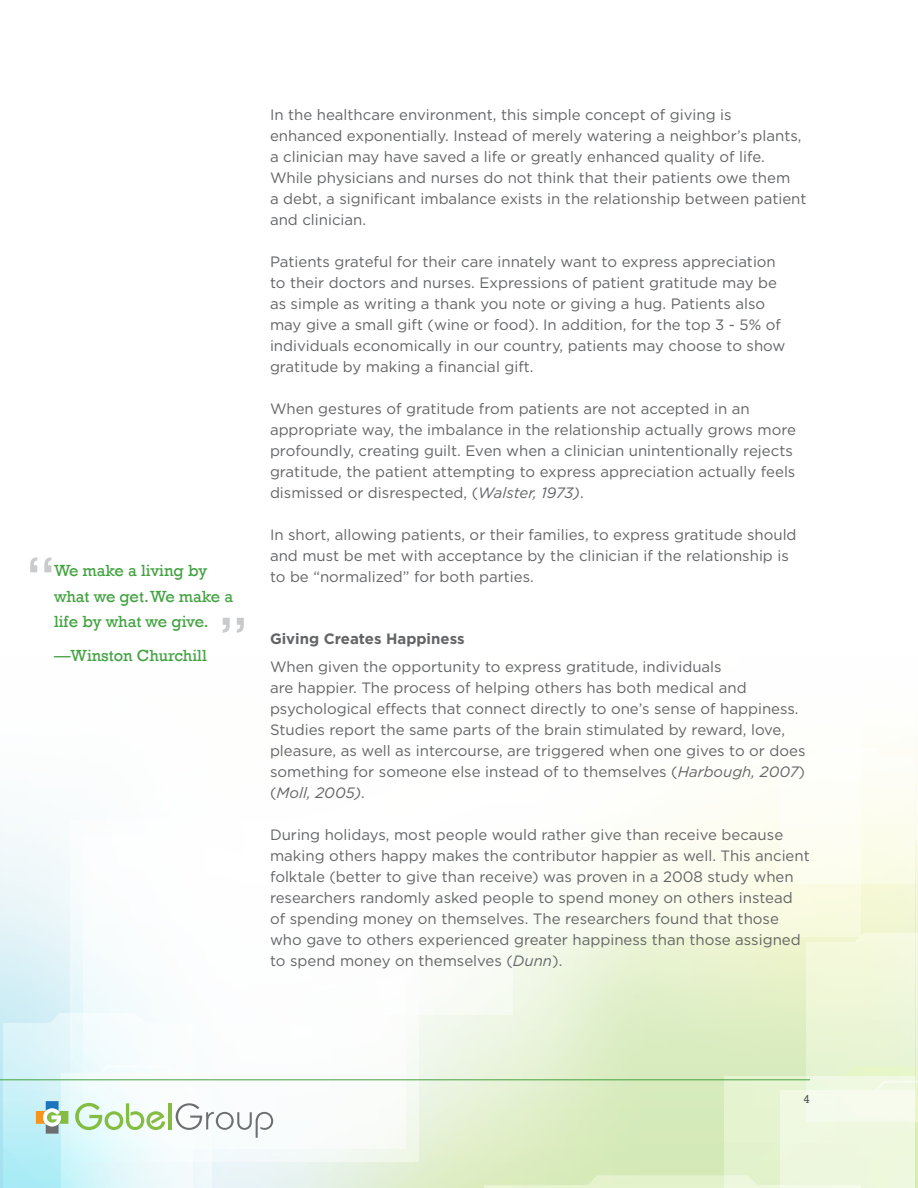
<style>
.page{position:relative;width:918px;height:1188px;background:#fff}
.page>*{position:absolute;margin:0;border:0;box-sizing:border-box;transform-origin:0 0}
.t1{font:16.5px/25.5px "Rockwell";color:#42a240}
.t2{font:15px/21px "Gotham";color:#636466}
.t3{font:700 15px "Gotham";color:#636466}
.t4{font:12px "Rockwell";color:#58595b}
.s1{font-style:italic}
</style>
<div class="page">
<svg style="left:0;top:824px;width:377px;height:364px"></svg>
<svg style="left:70px;top:824px;width:307px;height:337px"></svg>
<svg style="left:377px;top:748px;width:541px;height:440px"></svg>
<svg style="left:3px;top:1013px;width:270px;height:175px"></svg>
<hr style="left:0;top:1080px;width:810px;height:1px;background:#42a240">
<svg style="left:30px;top:557px;width:21px;height:15px"></svg>
<svg style="left:223px;top:618px;width:21px;height:15px"></svg>
<p class="t1" style="left:54px;top:558px;width:181px">We make a living by what we get. We make a life by what we give.</p>
<p class="t1" style="left:54px;top:643px;width:154px">—Winston Churchill</p>
<p class="t2" style="left:270px;top:104px;width:538px">In the healthcare environment, this simple concept of giving is enhanced exponentially. Instead of merely watering a neighbor’s plants, a clinician may have saved a life or greatly enhanced quality of life.<br>While physicians and nurses do not think that their patients owe them<br>a debt, a significant imbalance exists in the relationship between patient and clinician.</p>
<p class="t2" style="left:270px;top:251px;width:517px">Patients grateful for their care innately want to express appreciation to their doctors and nurses. Expressions of patient gratitude may be as simple as writing a thank you note or giving a hug. Patients also may give a small gift (wine or food). In addition, for the top 3 - 5% of individuals economically in our country, patients may choose to show gratitude by making a financial gift.</p>
<p class="t2" style="left:270px;top:398px;width:528px">When gestures of gratitude from patients are not accepted in an appropriate way, the imbalance in the relationship actually grows more profoundly, creating guilt. Even when a clinician unintentionally rejects gratitude, the patient attempting to express appreciation actually feels dismissed or disrespected, (<span class="s1">Walster, 1973)</span>.</p>
<p class="t2" style="left:270px;top:524px;width:528px">In short, allowing patients, or their families, to express gratitude should and must be met with acceptance by the clinician if the relationship is to be “normalized” for both parties.</p>
<p class="t3" style="left:270px;top:629px;width:196px">Giving Creates Happiness</p>
<p class="t2" style="left:270px;top:656px;width:537px">When given the opportunity to express gratitude, individuals<br>are happier. The process of helping others has both medical and psychological effects that connect directly to one’s sense of happiness.<br>Studies report the same parts of the brain stimulated by reward, love, pleasure, as well as intercourse, are triggered when one gives to or does something for someone else instead of to themselves (<span class="s1">Harbough, 2007</span>) (<span class="s1">Moll, 2005)</span>.</p>
<p class="t2" style="left:270px;top:824px;width:541px">During holidays, most people would rather give than receive because making others happy makes the contributor happier as well. This ancient folktale (better to give than receive) was proven in a 2008 study when researchers randomly asked people to spend money on others instead of spending money on themselves. The researchers found that those who gave to others experienced greater happiness than those assigned to spend money on themselves (<span class="s1">Dunn</span>).</p>
<p class="t4" style="left:803px;top:1092px;width:8px">4</p>
</div>
